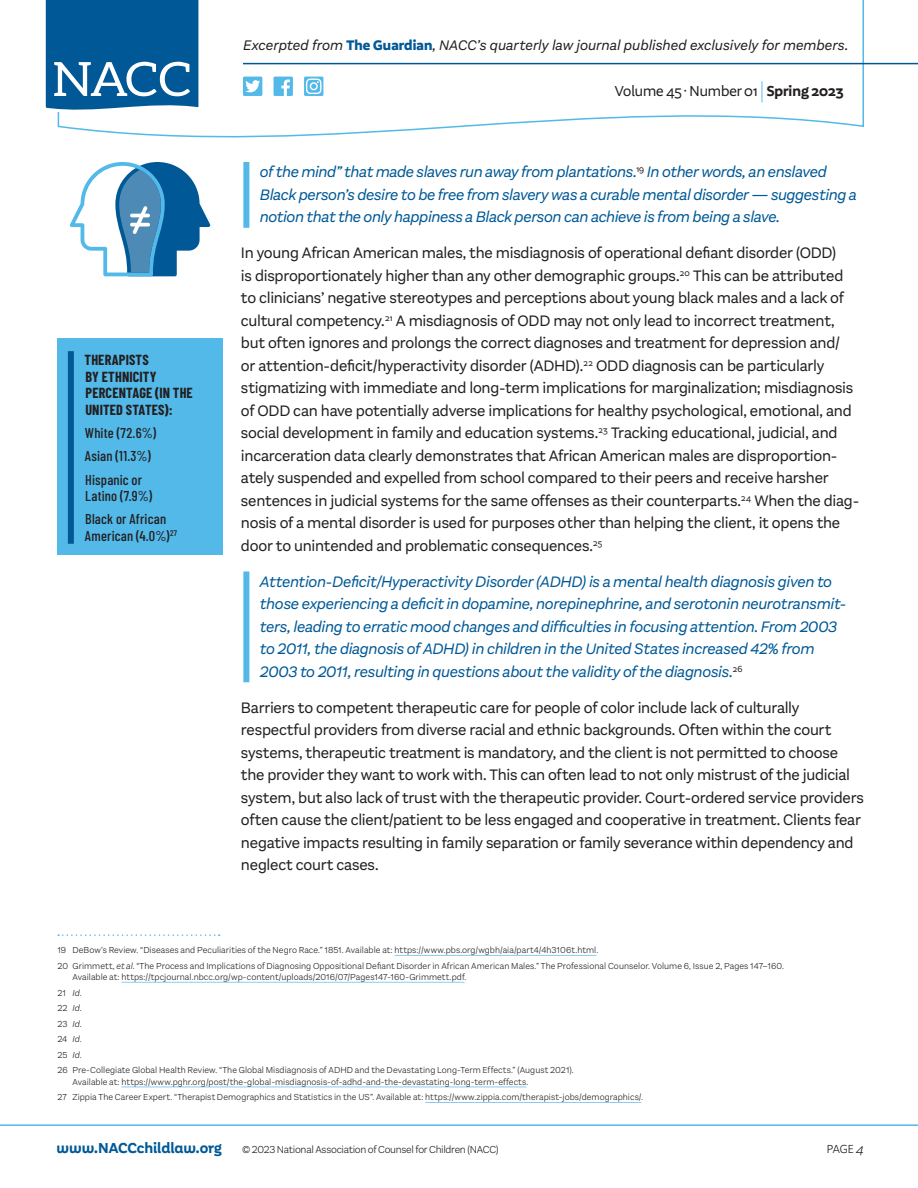
<style>
.page{position:relative;width:918px;height:1188px;background:#fff}
.page>*{position:absolute;margin:0;border:0;box-sizing:border-box;transform-origin:0 0}
.t1{font:15.75px/22.5px "Aestetico";letter-spacing:-.015em;color:#231f20}
.t2{font:italic 15.75px/22.5px "Aestetico";letter-spacing:-.02em;color:#005996}
.t3{font:15px "Aestetico Formal";color:#231f20}
.t4{font:700 15px "Aestetico Informal";letter-spacing:-.01em;color:#005996}
.t5{font:italic 14.4px "Aestetico";color:#231f20}
.t6{font:500 14.25px/23.2px "Barlow Condensed";letter-spacing:.01em;color:#231f20}
.t7{font:700 14.25px/16.5px "Barlow Condensed";letter-spacing:.01em;color:#231f20}
.t8{font:12.15px "Aestetico Formal Light SC850";color:#231f20}
.t9{font:300 10.5px "Aestetico";letter-spacing:-.025em;color:#231f20}
.t10{font:300 9px/15.6px "Aestetico";letter-spacing:.005em;color:#231f20}
.s1{font-family:"Aestetico Formal";font-weight:800;font-style:normal;color:#005996}
.s2{font-family:"Aestetico Formal Light SC850";font-size:24.15px;color:#52b9e9}
.s3{font-weight:700}
.s4{font-style:italic}
.s5{font-family:"Aestetico Formal";font-weight:300;font-style:italic;font-size:13.5px}
</style>
<div class="page">
<svg style="left:57px;top:0;width:808px;height:138px"></svg>
<svg style="left:45px;top:0;width:158px;height:117px"></svg>
<hr style="left:243px;top:63px;width:675px;height:1px;background:#005996">
<div style="left:243px;top:77px;width:19px;height:19px;background:#52b9e9"></div>
<svg style="left:245px;top:80px;width:15px;height:12px"></svg>
<div style="left:274px;top:77px;width:19px;height:19px;background:#52b9e9"></div>
<svg style="left:281px;top:80px;width:9px;height:16px"></svg>
<div style="left:304px;top:77px;width:19px;height:19px;background:#52b9e9"></div>
<svg style="left:306px;top:78px;width:16px;height:16px"></svg>
<div style="left:243px;top:162px;width:6px;height:66px;background:#52b9e9"></div>
<div style="left:243px;top:571px;width:6px;height:111px;background:#52b9e9"></div>
<svg style="left:58px;top:934px;width:162px;height:2px"></svg>
<hr style="left:395px;top:955px;width:201px;height:1px;background:#86cef0">
<hr style="left:121px;top:982px;width:344px;height:1px;background:#86cef0">
<hr style="left:121px;top:1087px;width:406px;height:1px;background:#86cef0">
<hr style="left:425px;top:1102px;width:216px;height:1px;background:#86cef0">
<svg style="left:70px;top:162px;width:140px;height:114px"></svg>
<div style="left:57px;top:338px;width:166px;height:216px;background:#52b9e9"></div>
<div style="left:68px;top:351px;width:6px;height:193px;background:#005996"></div>
<hr style="left:0;top:1124px;width:918px;height:2px;background:#52b9e9">
<p class="t7" style="left:85px;top:351px;width:110px">THERAPISTS<br>BY ETHNICITY<br>PERCENTAGE (IN THE<br>UNITED STATES):</p>
<p class="t6" style="left:85px;top:420px;width:73px">White (72.6%)<br>Asian (11.3%)<br>Hispanic or</p>
<p class="t6" style="left:85px;top:483px;width:82px">Latino (7.9%)<br>Black or African</p>
<p class="t6" style="left:85px;top:523px;width:94px">American (4.0%)<sup>27</sup></p>
<p class="t5" style="left:243px;top:37px;width:607px">Excerpted from <span class="s1">The Guardian</span>, NACC’s quarterly law journal published exclusively for members.</p>
<p class="t3" style="left:615px;top:82px;width:230px">Volume 45 · Number 01 <span class="s2">|</span> <span class="s3">Spring 2023</span></p>
<p class="t2" style="left:260px;top:161px;width:598px">of the mind” that made slaves run away from plantations.<sup>19</sup> In other words, an enslaved<br>Black person’s desire to be free from slavery was a curable mental disorder — suggesting a notion that the only happiness a Black person can achieve is from being a slave.</p>
<p class="t1" style="left:241px;top:242px;width:620px">In young African American males, the misdiagnosis of operational defiant disorder (ODD)<br>is disproportionately higher than any other demographic groups.<sup>20</sup> This can be attributed to clinicians’ negative stereotypes and perceptions about young black males and a lack of cultural competency.<sup>21</sup> A misdiagnosis of ODD may not only lead to incorrect treatment, but often ignores and prolongs the correct diagnoses and treatment for depression and/<br>or attention-deficit/hyperactivity disorder (ADHD).<sup>22</sup> ODD diagnosis can be particularly stigmatizing with immediate and long-term implications for marginalization; misdiagnosis of ODD can have potentially adverse implications for healthy psychological, emotional, and social development in family and education systems.<sup>23</sup> Tracking educational, judicial, and incarceration data clearly demonstrates that African American males are disproportion&shy;ately suspended and expelled from school compared to their peers and receive harsher sentences in judicial systems for the same offenses as their counterparts.<sup>24</sup> When the diag&shy;nosis of a mental disorder is used for purposes other than helping the client, it opens the door to unintended and problematic consequences.<sup>25</sup></p>
<p class="t2" style="left:260px;top:571px;width:588px">Attention-Deficit/Hyperactivity Disorder (ADHD) is a mental health diagnosis given to those experiencing a deficit in dopamine, norepinephrine, and serotonin neurotransmit&shy;ters, leading to erratic mood changes and difficulties in focusing attention. From 2003 to 2011, the diagnosis of ADHD) in children in the United States increased 42% from 2003 to 2011, resulting in questions about the validity of the diagnosis.<sup>26</sup></p>
<p class="t1" style="left:241px;top:697px;width:624px">Barriers to competent therapeutic care for people of color include lack of culturally respectful providers from diverse racial and ethnic backgrounds. Often within the court systems, therapeutic treatment is mandatory, and the client is not permitted to choose the provider they want to work with. This can often lead to not only mistrust of the judicial system, but also lack of trust with the therapeutic provider. Court-ordered service providers often cause the client/patient to be less engaged and cooperative in treatment. Clients fear negative impacts resulting in family separation or family severance within dependency and neglect court cases.<sup>27</sup></p>
<p class="t10" style="left:57px;top:942px;width:728px">19 DeBow’s Review. “Diseases and Peculiarities of the Negro Race.” 1851. Available at: https://www.pbs.org/wgbh/aia/part4/4h3106t.html.<br>20 Grimmett, <span class="s4">et al</span>. “The Process and Implications of Diagnosing Oppositional Defiant Disorder in African American Males.” The Professional Counselor. Volume 6, Issue 2, Pages 147–160.</p>
<p class="t10" style="left:57px;top:969px;width:518px;text-indent:15px">Available at: https://tpcjournal.nbcc.org/wp-content/uploads/2016/07/Pages147-160-Grimmett.pdf.<br>21 <span class="s4">Id</span>.<br>22 <span class="s4">Id</span>.<br>23 <span class="s4">Id</span>.<br>24 <span class="s4">Id</span>.<br>25 <span class="s4">Id</span>.<br>26 Pre-Collegiate Global Health Review. “The Global Misdiagnosis of ADHD and the Devastating Long-Term Effects.” (August 2021).</p>
<p class="t10" style="left:57px;top:1074px;width:587px;text-indent:15px">Available at: https://www.pghr.org/post/the-global-misdiagnosis-of-adhd-and-the-devastating-long-term-effects.<br>27 Zippia The Career Expert. “Therapist Demographics and Statistics in the US”. Available at: https://www.zippia.com/therapist-jobs/demographics/.</p>
<p class="t4" style="left:57px;top:1139px;width:167px">www.NACCchildlaw.org</p>
<p class="t9" style="left:242px;top:1143px;width:258px">© 2023 National Association of Counsel for Children (NACC)</p>
<p class="t8" style="left:827px;top:1142px;width:39px">page <span class="s5">4</span></p>
</div>
